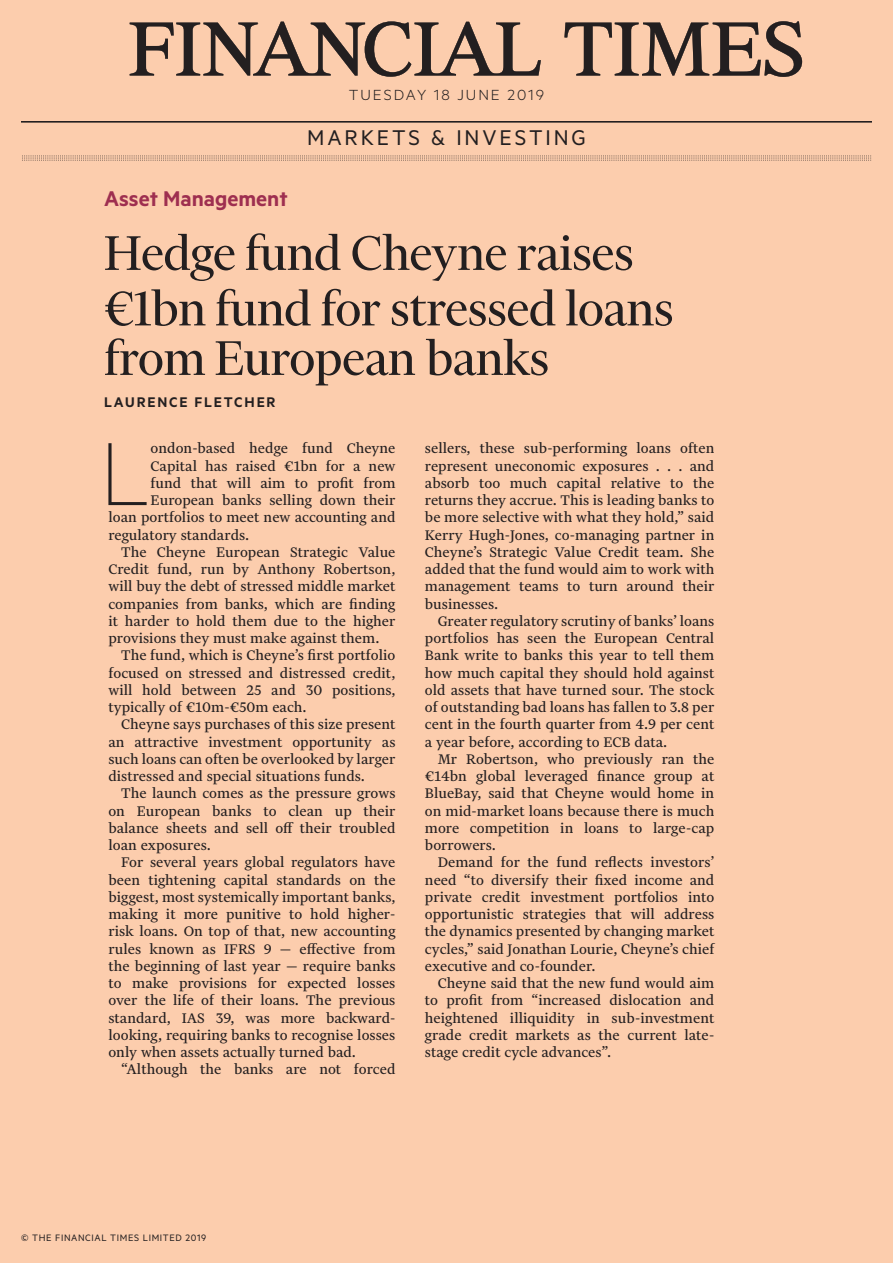
<style>
.page{position:relative;width:893px;height:1263px;background:#fccdad}
.page>*{position:absolute;margin:0;border:0;box-sizing:border-box;transform-origin:0 0}
.t1{font:100 100.8px "Metric";color:#231f20}
.t2{font:55.5px/55.5px "Financier Display";color:#231f20}
.t3{font:24px "Metric";letter-spacing:.12em;color:#231f20}
.t4{font:600 24px "Metric";color:#9e2f50}
.t5{font:16.5px/17.2px "Financier Text";color:#231f20;text-align:justify}
.t6{font:300 16.5px "Metric";letter-spacing:.11em;color:#231f20;scale:1.05 1}
.t7{font:600 15.75px "Metric";letter-spacing:.115em;color:#231f20}
.t8{font:10.5px "Metric";letter-spacing:.06em;color:#231f20}
</style>
<div class="page">
<svg style="left:130px;top:21px;width:411px;height:56px"></svg>
<svg style="left:564px;top:21px;width:238px;height:56px"></svg>
<svg style="left:21px;top:121px;width:851px;height:1px"></svg>
<svg style="left:22px;top:156px;width:849px;height:5px"></svg>
<p class="t6" style="left:349px;top:85px;width:187px">TUESDAY 18 JUNE 2019</p>
<h3 class="t3" style="left:307px;top:124px;width:280px">MARKETS &amp; INVESTING</h3>
<h3 class="t4" style="left:104px;top:184px;width:185px">Asset Management</h3>
<h2 class="t2" style="left:104px;top:225px;width:571px">Hedge fund Cheyne raises €1bn fund for stressed loans</h2>
<h2 class="t2" style="left:104px;top:330px;width:446px">from European banks</h2>
<p class="t7" style="left:104px;top:392px;width:173px">LAURENCE FLETCHER</p>
<h1 class="t1" style="left:100px;top:415px;width:52px">L</h1>
<p class="t5" style="left:151px;top:440px;width:246px">ondon-based hedge fund Cheyne</p>
<p class="t5" style="left:151px;top:457px;width:246px">Capital has raised €1bn for a new</p>
<p class="t5" style="left:151px;top:474px;width:246px">fund that will aim to profit from</p>
<p class="t5" style="left:151px;top:492px;width:246px">European banks selling down their</p>
<p class="t5" style="left:108px;top:509px;width:289px">loan portfolios to meet new accounting and</p>
<p class="t5" style="left:108px;top:526px;width:142px">regulatory standards.</p>
<p class="t5" style="left:121px;top:543px;width:276px">The Cheyne European Strategic Value</p>
<p class="t5" style="left:108px;top:561px;width:289px">Credit fund, run by Anthony Robertson,</p>
<p class="t5" style="left:108px;top:578px;width:289px">will buy the debt of stressed middle market</p>
<p class="t5" style="left:108px;top:595px;width:289px">companies from banks, which are finding</p>
<p class="t5" style="left:108px;top:612px;width:289px">it harder to hold them due to the higher</p>
<p class="t5" style="left:108px;top:630px;width:273px">provisions they must make against them.</p>
<p class="t5" style="left:121px;top:647px;width:276px">The fund, which is Cheyne’s first portfolio</p>
<p class="t5" style="left:108px;top:664px;width:289px">focused on stressed and distressed credit,</p>
<p class="t5" style="left:108px;top:681px;width:289px">will hold between 25 and 30 positions,</p>
<p class="t5" style="left:108px;top:699px;width:200px">typically of €10m-€50m each.</p>
<p class="t5" style="left:121px;top:716px;width:276px">Cheyne says purchases of this size present</p>
<p class="t5" style="left:108px;top:733px;width:289px">an attractive investment opportunity as</p>
<p class="t5" style="left:108px;top:750px;width:289px">such loans can often be overlooked by larger</p>
<p class="t5" style="left:108px;top:768px;width:258px">distressed and special situations funds.</p>
<p class="t5" style="left:121px;top:785px;width:276px">The launch comes as the pressure grows</p>
<p class="t5" style="left:108px;top:802px;width:289px">on European banks to clean up their</p>
<p class="t5" style="left:108px;top:819px;width:289px">balance sheets and sell off their troubled</p>
<p class="t5" style="left:108px;top:837px;width:104px">loan exposures.</p>
<p class="t5" style="left:121px;top:854px;width:276px">For several years global regulators have</p>
<p class="t5" style="left:108px;top:871px;width:289px">been tightening capital standards on the</p>
<p class="t5" style="left:108px;top:888px;width:289px">biggest, most systemically important banks,</p>
<p class="t5" style="left:108px;top:906px;width:289px">making it more punitive to hold higher-</p>
<p class="t5" style="left:108px;top:923px;width:289px">risk loans. On top of that, new accounting</p>
<p class="t5" style="left:108px;top:940px;width:289px">rules known as IFRS 9 — effective from</p>
<p class="t5" style="left:108px;top:957px;width:289px">the beginning of last year — require banks</p>
<p class="t5" style="left:108px;top:975px;width:289px">to make provisions for expected losses</p>
<p class="t5" style="left:108px;top:992px;width:289px">over the life of their loans. The previous</p>
<p class="t5" style="left:108px;top:1009px;width:289px">standard, IAS 39, was more backward-</p>
<p class="t5" style="left:108px;top:1026px;width:289px">looking, requiring banks to recognise losses</p>
<p class="t5" style="left:108px;top:1044px;width:249px">only when assets actually turned bad.</p>
<p class="t5" style="left:121px;top:1061px;width:276px">“Although the banks are not forced</p>
<p class="t5" style="left:425px;top:440px;width:291px">sellers, these sub-performing loans often represent uneconomic exposures . . . and absorb too much capital relative to the returns they accrue. This is leading banks to be more selective with what they hold,” said Kerry Hugh-Jones, co-managing partner in Cheyne’s Strategic Value Credit team. She added that the fund would aim to work with management teams to turn around their businesses.</p>
<p class="t5" style="left:425px;top:612px;width:291px;text-indent:13px">Greater regulatory scrutiny of banks’ loans portfolios has seen the European Central Bank write to banks this year to tell them how much capital they should hold against old assets that have turned sour. The stock of outstanding bad loans has fallen to 3.8 per cent in the fourth quarter from 4.9 per cent a year before, according to ECB data.</p>
<p class="t5" style="left:425px;top:750px;width:291px;text-indent:13px">Mr Robertson, who previously ran the €14bn global leveraged finance group at BlueBay, said that Cheyne would home in on mid-market loans because there is much more competition in loans to large-cap borrowers.</p>
<p class="t5" style="left:425px;top:854px;width:291px;text-indent:13px">Demand for the fund reflects investors’ need “to diversify their fixed income and private credit investment portfolios into opportunistic strategies that will address the dynamics presented by changing market cycles,” said Jonathan Lourie, Cheyne’s chief executive and co-founder.</p>
<p class="t5" style="left:425px;top:975px;width:291px;text-indent:13px">Cheyne said that the new fund would aim to profit from “increased dislocation and heightened illiquidity in sub-investment grade credit markets as the current late&shy;stage credit cycle advances”.</p>
<p class="t8" style="left:21px;top:1232px;width:186px">© THE FINANCIAL TIMES LIMITED 2019</p>
</div>
